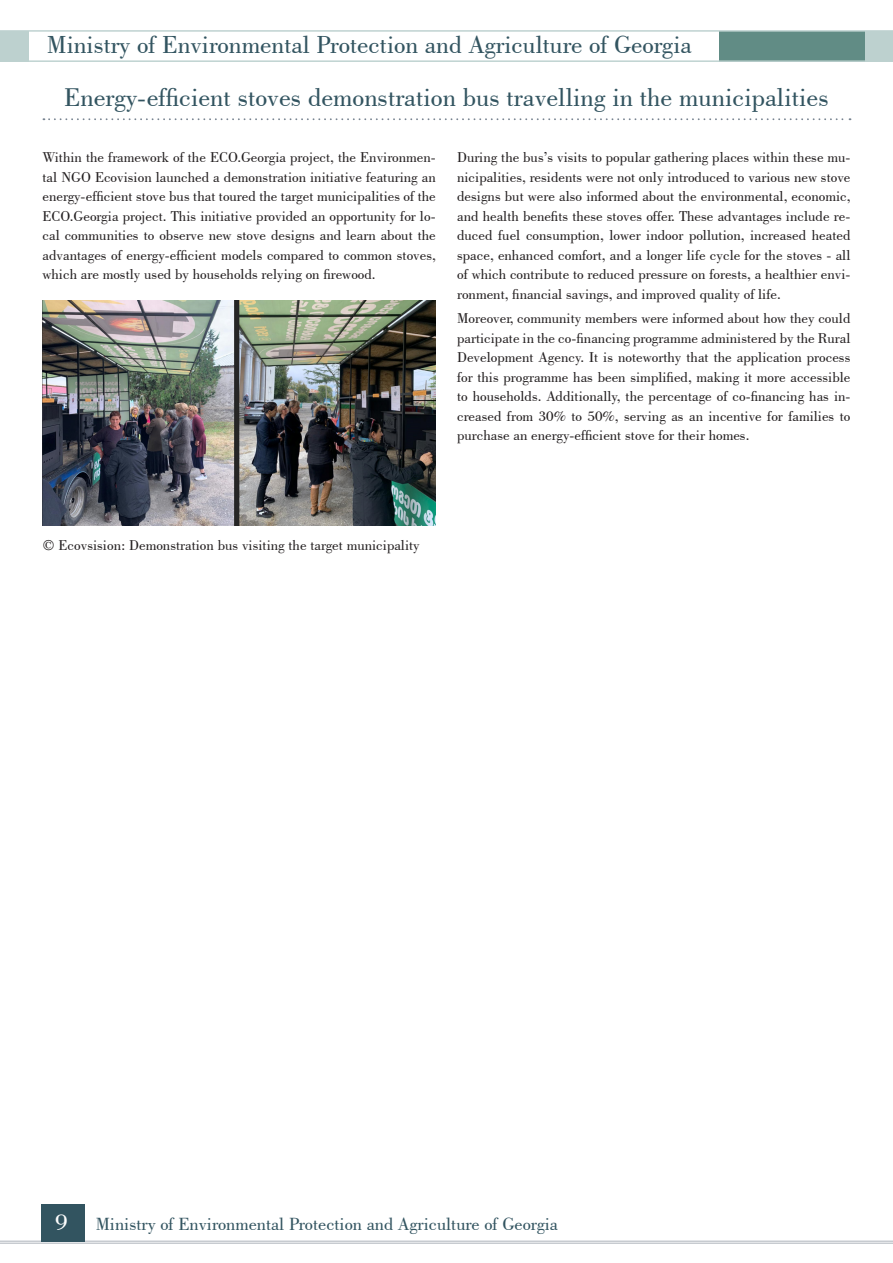
<style>
.page{position:relative;width:893px;height:1263px;background:#fff}
.page>*{position:absolute;margin:0;border:0;box-sizing:border-box;transform-origin:0 0}
.Paragraph_Style_1{font:27px "Bodoni BT";color:#325460}
.t1{font:25.95px "Bodoni BT";color:#325460}
.t2{font:18.6px "Bodoni BT";color:#325460}
.MAIN{font:15px/19.5px "Bodoni BT";color:#231f20;text-align:justify}
.s1{font-size:24.3px;color:#fff}
</style>
<div class="page">
<hr style="left:0;top:1241px;width:893px;height:1px;background:#acb3ba">
<hr style="left:0;top:1243px;width:893px;height:1px;background:#acb3ba">
<div style="left:41px;top:1204px;width:44px;height:37px;background:#325460"></div>
<div style="left:0;top:31px;width:29px;height:30px;background:#bdd1cf"></div>
<div style="left:864px;top:31px;width:29px;height:30px;background:#bdd1cf"></div>
<div style="left:719px;top:31px;width:145px;height:30px;background:#618c85"></div>
<hr style="left:0;top:30px;width:893px;height:2px;background:#bdd1cf">
<hr style="left:0;top:60px;width:893px;height:2px;background:#bdd1cf">
<svg style="left:43px;top:118px;width:807px;height:2px"></svg>
<img style="left:43px;top:300px;width:393px;height:225px">
<h2 class="t1" style="left:47px;top:28px;width:647px">Ministry of Environmental Protection and Agriculture of Georgia</h2>
<p class="Paragraph_Style_1" style="left:64px;top:80px;width:766px">Energy-efficient stoves demonstration bus travelling in the municipalities</p>
<p class="MAIN" style="left:43px;top:147px;width:395px">Within the framework of the ECO.Georgia project, the Environmen&shy;tal NGO Ecovision launched a demonstration initiative featuring an energy-efficient stove bus that toured the target municipalities of the ECO.Georgia project. This initiative provided an opportunity for lo&shy;cal communities to observe new stove designs and learn about the advantages of energy-efficient models compared to common stoves, which are mostly used by households relying on firewood.</p>
<p class="MAIN" style="left:457px;top:147px;width:395px">During the bus’s visits to popular gathering places within these mu&shy;nicipalities, residents were not only introduced to various new stove designs but were also informed about the environmental, economic, and health benefits these stoves offer. These advantages include re&shy;duced fuel consumption, lower indoor pollution, increased heated space, enhanced comfort, and a longer life cycle for the stoves - all of which contribute to reduced pressure on forests, a healthier envi&shy;ronment, financial savings, and improved quality of life.</p>
<p class="MAIN" style="left:457px;top:308px;width:395px">Moreover, community members were informed about how they could participate in the co-financing programme administered by the Rural Development Agency. It is noteworthy that the application process for this programme has been simplified, making it more accessible to households. Additionally, the percentage of co-financing has in&shy;creased from 30% to 50%, serving as an incentive for families to purchase an energy-efficient stove for their homes.</p>
<p class="MAIN" style="left:43px;top:535px;width:379px">© Ecovsision: Demonstration bus visiting the target municipality</p>
<p class="t2" style="left:55px;top:1212px;width:504px"><span class="s1">9</span> Ministry of Environmental Protection and Agriculture of Georgia</p>
</div>
